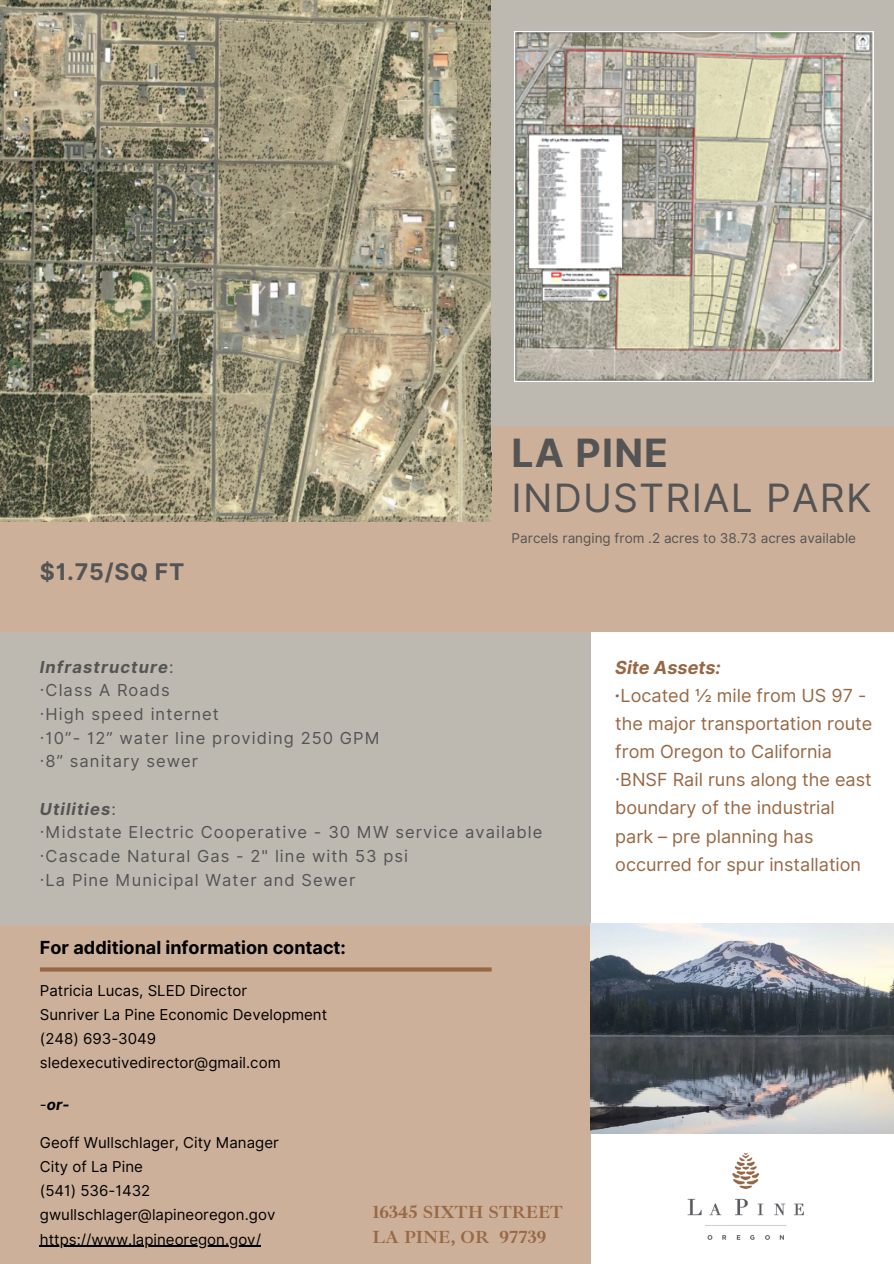
<style>
.page{position:relative;width:894px;height:1264px;background:#fff}
.page>*{position:absolute;margin:0;border:0;box-sizing:border-box;transform-origin:0 0}
.t1{font:39px "Inter";letter-spacing:.03em;color:#545454}
.t2{font:700 39px "Inter";letter-spacing:.03em;color:#545454}
.t3{font:700 22.95px "Inter";color:#545454}
.t4{font:18px/28.2px "Inter";color:#986844}
.t5{font:700 18px "Inter";color:#000}
.t6{font:700 18px "Ibarra Real Nova";color:#986844}
.t7{font:italic 700 18px "Inter";color:#986844}
.t8{font:16.5px "Inter";letter-spacing:.065em;color:#545454}
.t9{font:italic 700 16.5px "Inter";letter-spacing:.065em;color:#545454}
.t10{font:15px "Inter";color:#000}
.t11{font:italic 700 15px "Inter";color:#000}
.t12{font:13.5px "Inter";color:#545454}
.s1{font-weight:400;font-style:normal}
.s2{font-weight:700;font-style:italic}
</style>
<div class="page">
<img style="left:0;top:0;width:491px;height:522px">
<div style="left:491px;top:0;width:402px;height:452px;background:#bdb9b1"></div>
<div style="left:0;top:911px;width:595px;height:352px;background:#cdb09a"></div>
<div style="left:491px;top:426px;width:402px;height:207px;background:#cdb09a"></div>
<div style="left:0;top:522px;width:506px;height:199px;background:#cdb09a"></div>
<div style="left:0;top:632px;width:596px;height:292px;background:#bdb9b1"></div>
<div style="left:590px;top:632px;width:303px;height:631px;background:#fff"></div>
<img style="left:590px;top:923px;width:303px;height:210px">
<img style="left:514px;top:32px;width:359px;height:349px">
<svg style="left:40px;top:967px;width:451px;height:4px;background:#9d6f4c"></svg>
<img style="left:687px;top:1152px;width:117px;height:88px">
<hr style="left:40px;top:1245px;width:221px;height:1px;background:#000">
<p class="t2" style="left:511px;top:430px;width:158px">LA PINE</p>
<p class="t1" style="left:511px;top:475px;width:361px">INDUSTRIAL PARK</p>
<p class="t3" style="left:40px;top:557px;width:146px">$1.75/SQ FT</p>
<p class="t12" style="left:511px;top:530px;width:346px">Parcels ranging from .2 acres to 38.73 acres available</p>
<p class="t9" style="left:40px;top:656px;width:135px">Infrastructure<span class="s1">:</span></p>
<p class="t8" style="left:40px;top:680px;width:131px">·Class A Roads</p>
<p class="t8" style="left:40px;top:704px;width:180px">·High speed internet</p>
<p class="t8" style="left:40px;top:727px;width:341px">·10”- 12” water line providing 250 GPM</p>
<p class="t8" style="left:40px;top:751px;width:160px">·8” sanitary sewer</p>
<p class="t9" style="left:40px;top:798px;width:78px">Utilities<span class="s1">:</span></p>
<p class="t8" style="left:40px;top:822px;width:504px">·Midstate Electric Cooperative - 30 MW service available</p>
<p class="t8" style="left:40px;top:846px;width:369px">·Cascade Natural Gas - 2" line with 53 psi</p>
<p class="t8" style="left:40px;top:869px;width:317px">·La Pine Municipal Water and Sewer</p>
<p class="t5" style="left:40px;top:936px;width:307px">For additional information contact:</p>
<p class="t10" style="left:40px;top:981px;width:209px">Patricia Lucas, SLED Director</p>
<p class="t10" style="left:40px;top:1005px;width:289px">Sunriver La Pine Economic Development</p>
<p class="t10" style="left:40px;top:1029px;width:118px">(248) 693-3049</p>
<p class="t10" style="left:40px;top:1053px;width:242px">sledexecutivedirector@gmail.com</p>
<p class="t11" style="left:40px;top:1095px;width:31px"><span class="s1">-</span>or-</p>
<p class="t10" style="left:40px;top:1133px;width:240px">Geoff Wullschlager, City Manager</p>
<p class="t10" style="left:40px;top:1157px;width:104px">City of La Pine</p>
<p class="t10" style="left:40px;top:1181px;width:112px">(541) 536-1432</p>
<p class="t10" style="left:40px;top:1205px;width:237px">gwullschlager@lapineoregon.gov</p>
<p class="t10" style="left:40px;top:1229px;width:222px">https://www.lapineoregon.gov/</p>
<p class="t6" style="left:372px;top:1201px;width:192px">16345 SIXTH STREET</p>
<p class="t6" style="left:372px;top:1225px;width:175px">LA PINE, OR 97739</p>
<p class="t7" style="left:615px;top:656px;width:107px">Site Assets:</p>
<p class="t4" style="left:615px;top:681px;width:258px"><span class="s2">·</span>Located ½ mile from US 97 - the major transportation route from Oregon to California</p>
<p class="t4" style="left:615px;top:765px;width:258px">·BNSF Rail runs along the east boundary of the industrial park – pre planning has occurred for spur installation</p>
</div>
